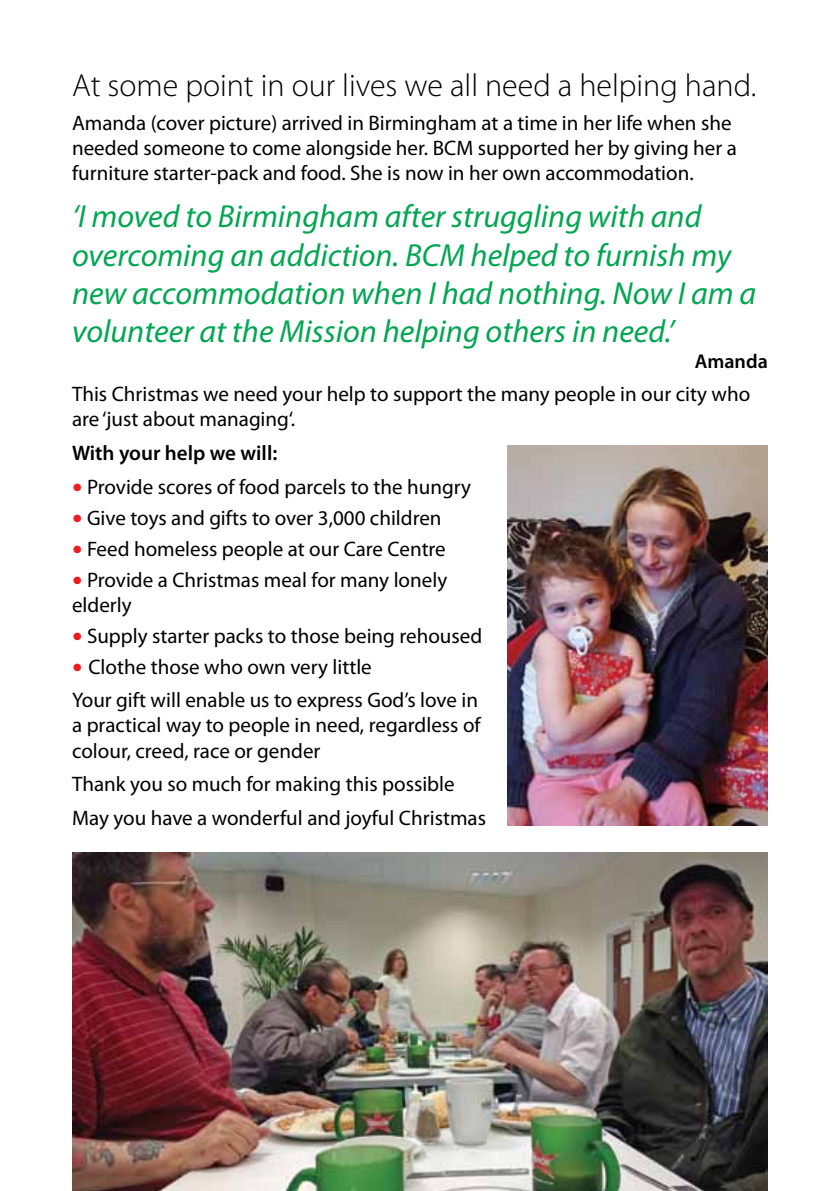
<style>
.page{position:relative;width:840px;height:1191px;background:#fff}
.page>*{position:absolute;margin:0;border:0;box-sizing:border-box;transform-origin:0 0}
.t1{font:italic 32px/38.4px "Myriad Pro";color:#00a651}
.t2{font:300 32px "Myriad Pro";color:#000}
.t3{font:21px/25.2px "Myriad Pro";color:#000}
.t4{font:600 21px "Myriad Pro";color:#000}
.t5{font:600 20px "Myriad Pro";color:#000}
.s1{font-family:"Veljovic";color:#ed1d24}
</style>
<div class="page">
<img style="left:507px;top:445px;width:260px;height:380px">
<img style="left:72px;top:852px;width:695px;height:339px">
<h1 class="t2" style="left:72px;top:66px;width:685px">At some point in our lives we all need a helping hand.</h1>
<p class="t3" style="left:72px;top:110px;width:666px">Amanda (cover picture) arrived in Birmingham at a time in her life when she needed someone to come alongside her. BCM supported her by giving her a furniture starter-pack and food. She is now in her own accommodation.</p>
<h1 class="t1" style="left:72px;top:197px;width:685px">‘I moved to Birmingham after struggling with and overcoming an addiction. BCM helped to furnish my new accommodation when I had nothing. Now I am a volunteer at the Mission helping others in need.’</h1>
<p class="t5" style="left:694px;top:348px;width:74px">Amanda</p>
<p class="t3" style="left:72px;top:381px;width:679px">This Christmas we need your help to support the many people in our city who are ‘just about managing‘.</p>
<p class="t4" style="left:72px;top:440px;width:207px">With your help we will:</p>
<p class="t3" style="left:72px;top:474px;width:400px"><span class="s1">•</span> Provide scores of food parcels to the hungry</p>
<p class="t3" style="left:72px;top:505px;width:371px"><span class="s1">•</span> Give toys and gifts to over 3,000 children</p>
<p class="t3" style="left:72px;top:535px;width:375px"><span class="s1">•</span> Feed homeless people at our Care Centre</p>
<p class="t3" style="left:72px;top:566px;width:376px"><span class="s1">•</span> Provide a Christmas meal for many lonely elderly</p>
<p class="t3" style="left:72px;top:622px;width:411px"><span class="s1">•</span> Supply starter packs to those being rehoused</p>
<p class="t3" style="left:72px;top:649px;width:407px;line-height:33.8px"><span class="s1">•</span> Clothe those who own very little<br>Your gift will enable us to express God’s love in</p>
<p class="t3" style="left:72px;top:712px;width:410px">a practical way to people in need, regardless of colour, creed, race or gender</p>
<p class="t3" style="left:72px;top:767px;width:415px;line-height:33.8px">Thank you so much for making this possible<br>May you have a wonderful and joyful Christmas</p>
</div>
